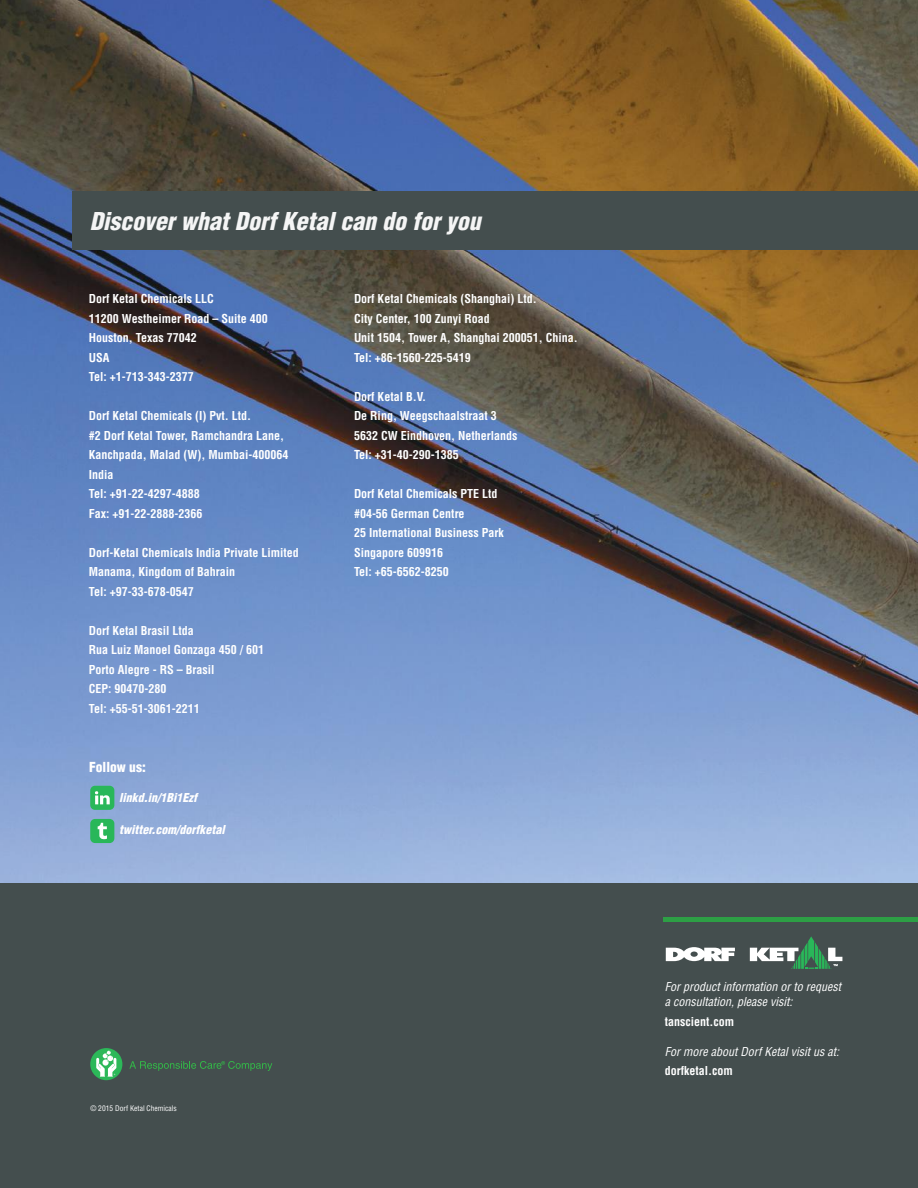
<style>
.page{position:relative;width:918px;height:1188px;background:#fff}
.page>*{position:absolute;margin:0;border:0;box-sizing:border-box;transform-origin:0 0}
.t1{font:italic 900 condensed 24px "Helvetica LT Std";color:#fff}
.t2{font:900 condensed 13.5px "Helvetica LT Std";color:#fff}
.t3{font:700 condensed 12px/19.5px "Helvetica LT Std";color:#fff}
.t4{font:italic condensed 12px/15px "Helvetica LT Std";color:#fff}
.t5{font:italic 900 condensed 12px "Helvetica LT Std";color:#fff}
.t6{font:condensed 7.5px "Helvetica LT Std";color:#fff}
</style>
<div class="page">
<img style="left:0;top:0;width:918px;height:883px">
<div style="left:0;top:883px;width:918px;height:305px;background:#444e4e"></div>
<div style="left:664px;top:917px;width:254px;height:5px;background:#2d9f45"></div>
<svg style="left:129px;top:1061px;width:143px;height:10px"></svg>
<div style="left:90px;top:1048px;width:32px;height:32px;background:#2cb859;border-radius:50%"></div>
<svg style="left:96px;top:1051px;width:20px;height:26px"></svg>
<div style="left:73px;top:191px;width:845px;height:59px;background:#444e4e"></div>
<svg style="left:666px;top:947px;width:69px;height:14px"></svg>
<svg style="left:750px;top:936px;width:92px;height:33px"></svg>
<div style="left:90px;top:786px;width:24px;height:24px;background:#29b759;border-radius:5px"></div>
<svg style="left:95px;top:791px;width:15px;height:13px"></svg>
<div style="left:90px;top:819px;width:24px;height:24px;background:#29b759;border-radius:5px"></div>
<svg style="left:98px;top:823px;width:9px;height:16px"></svg>
<h1 class="t1" style="left:90px;top:206px;width:393px">Discover what Dorf Ketal can do for you</h1>
<p class="t3" style="left:89px;top:289px;width:180px">Dorf Ketal Chemicals LLC<br>11200 Westheimer Road – Suite 400<br>Houston, Texas 77042<br>USA<br>Tel: +1-713-343-2377</p>
<p class="t3" style="left:89px;top:406px;width:201px">Dorf Ketal Chemicals (I) Pvt. Ltd.<br>#2 Dorf Ketal Tower, Ramchandra Lane,<br>Kanchpada, Malad (W), Mumbai-400064<br>India<br>Tel: +91-22-4297-4888<br>Fax: +91-22-2888-2366</p>
<p class="t3" style="left:89px;top:543px;width:212px">Dorf-Ketal Chemicals India Private Limited<br>Manama, Kingdom of Bahrain<br>Tel: +97-33-678-0547</p>
<p class="t3" style="left:89px;top:621px;width:177px">Dorf Ketal Brasil Ltda<br>Rua Luiz Manoel Gonzaga 450 / 601<br>Porto Alegre - RS – Brasil<br>CEP: 90470-280<br>Tel: +55-51-3061-2211</p>
<p class="t2" style="left:89px;top:759px;width:58px">Follow us:</p>
<p class="t5" style="left:119px;top:790px;width:80px">linkd.in/1Bi1Ezf</p>
<p class="t5" style="left:119px;top:822px;width:107px">twitter.com/dorfketal</p>
<p class="t3" style="left:354px;top:289px;width:225px">Dorf Ketal Chemicals (Shanghai) Ltd.<br>City Center, 100 Zunyi Road<br>Unit 1504, Tower A, Shanghai 200051, China.<br>Tel: +86-1560-225-5419</p>
<p class="t3" style="left:354px;top:386px;width:165px">Dorf Ketal B.V.<br>De Ring, Weegschaalstraat 3<br>5632 CW Eindhoven, Netherlands<br>Tel: +31-40-290-1385</p>
<p class="t3" style="left:354px;top:484px;width:151px">Dorf Ketal Chemicals PTE Ltd #04-56 German Centre<br>25 International Business Park<br>Singapore 609916<br>Tel: +65-6562-8250</p>
<p class="t6" style="left:90px;top:1103px;width:88px">© 2015 Dorf Ketal Chemicals</p>
<p class="t4" style="left:665px;top:979px;width:178px">For product information or to request a consultation, please visit:</p>
<p class="t3" style="left:665px;top:1011px;width:71px">tanscient.com</p>
<p class="t4" style="left:665px;top:1044px;width:176px">For more about Dorf Ketal visit us at:</p>
<p class="t3" style="left:665px;top:1061px;width:69px">dorfketal.com</p>
</div>
